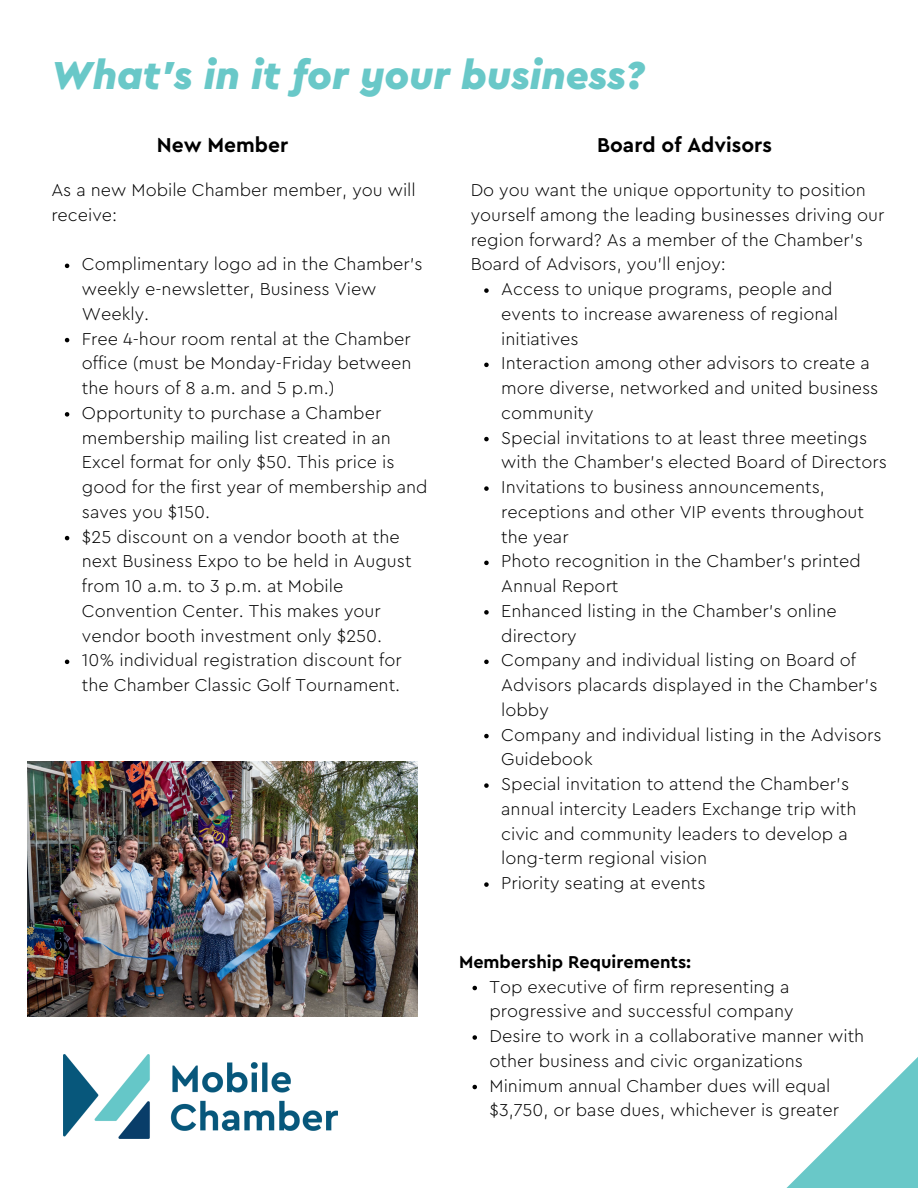
<style>
.page{position:relative;width:918px;height:1188px;background:#fff}
.page>*{position:absolute;margin:0;border:0;box-sizing:border-box;transform-origin:0 0}
.t1{font:italic 900 40.8px "Cera Pro";color:#69c8c8}
.t2{font:700 21px "Cera Pro";color:#000}
.t3{font:300 18px/24.8px "Cera Pro";color:#000}
.t4{font:700 18px "Cera Pro";color:#000}
</style>
<div class="page">
<svg style="left:786px;top:1057px;width:132px;height:131px"></svg>
<img style="left:27px;top:762px;width:391px;height:254px">
<img style="left:63px;top:1054px;width:275px;height:84px">
<svg style="left:65px;top:264px;width:4px;height:4px"></svg>
<svg style="left:65px;top:338px;width:4px;height:4px"></svg>
<svg style="left:65px;top:412px;width:4px;height:5px"></svg>
<svg style="left:65px;top:536px;width:4px;height:4px"></svg>
<svg style="left:65px;top:660px;width:4px;height:4px"></svg>
<svg style="left:472px;top:986px;width:5px;height:4px"></svg>
<svg style="left:472px;top:1035px;width:5px;height:5px"></svg>
<svg style="left:472px;top:1085px;width:5px;height:4px"></svg>
<svg style="left:484px;top:288px;width:5px;height:5px"></svg>
<svg style="left:484px;top:363px;width:5px;height:4px"></svg>
<svg style="left:484px;top:437px;width:5px;height:4px"></svg>
<svg style="left:484px;top:486px;width:5px;height:5px"></svg>
<svg style="left:484px;top:561px;width:5px;height:4px"></svg>
<svg style="left:484px;top:610px;width:5px;height:5px"></svg>
<svg style="left:484px;top:660px;width:5px;height:4px"></svg>
<svg style="left:484px;top:734px;width:5px;height:4px"></svg>
<svg style="left:484px;top:783px;width:5px;height:5px"></svg>
<svg style="left:484px;top:882px;width:5px;height:5px"></svg>
<h1 class="t1" style="left:51px;top:48px;width:594px">What's in it for your business?</h1>
<p class="t2" style="left:597px;top:131px;width:176px">Board of Advisors</p>
<p class="t3" style="left:471px;top:177px;width:397px">Do you want the unique opportunity to position</p>
<p class="t3" style="left:471px;top:202px;width:415px">yourself among the leading businesses driving our</p>
<p class="t3" style="left:471px;top:226px;width:394px">region forward? As a member of the Chamber’s</p>
<p class="t3" style="left:471px;top:251px;width:257px">Board of Advisors, you’ll enjoy:</p>
<p class="t3" style="left:501px;top:276px;width:333px">Access to unique programs, people and</p>
<p class="t3" style="left:501px;top:301px;width:338px">events to increase awareness of regional</p>
<p class="t3" style="left:501px;top:325px;width:79px">initiatives</p>
<p class="t3" style="left:501px;top:350px;width:370px">Interaction among other advisors to create a</p>
<p class="t3" style="left:501px;top:375px;width:379px">more diverse, networked and united business</p>
<p class="t3" style="left:501px;top:400px;width:94px">community</p>
<p class="t3" style="left:501px;top:424px;width:368px">Special invitations to at least three meetings</p>
<p class="t3" style="left:501px;top:449px;width:387px">with the Chamber’s elected Board of Directors</p>
<p class="t3" style="left:501px;top:474px;width:325px">Invitations to business announcements,</p>
<p class="t3" style="left:501px;top:499px;width:364px">receptions and other VIP events throughout</p>
<p class="t3" style="left:501px;top:523px;width:69px">the year</p>
<p class="t3" style="left:501px;top:548px;width:361px">Photo recognition in the Chamber’s printed</p>
<p class="t3" style="left:501px;top:573px;width:119px">Annual Report</p>
<p class="t3" style="left:501px;top:598px;width:337px">Enhanced listing in the Chamber’s online</p>
<p class="t3" style="left:501px;top:622px;width:77px">directory</p>
<p class="t3" style="left:501px;top:647px;width:356px">Company and individual listing on Board of</p>
<p class="t3" style="left:501px;top:672px;width:378px">Advisors placards displayed in the Chamber’s</p>
<p class="t3" style="left:501px;top:697px;width:49px">lobby</p>
<p class="t3" style="left:501px;top:721px;width:382px">Company and individual listing in the Advisors</p>
<p class="t3" style="left:501px;top:746px;width:93px">Guidebook</p>
<p class="t3" style="left:501px;top:771px;width:350px">Special invitation to attend the Chamber’s</p>
<p class="t3" style="left:501px;top:796px;width:357px">annual intercity Leaders Exchange trip with</p>
<p class="t3" style="left:501px;top:820px;width:348px">civic and community leaders to develop a</p>
<p class="t3" style="left:501px;top:845px;width:208px">long-term regional vision</p>
<p class="t3" style="left:501px;top:870px;width:206px">Priority seating at events</p>
<p class="t2" style="left:157px;top:131px;width:133px">New Member</p>
<p class="t3" style="left:51px;top:177px;width:366px">As a new Mobile Chamber member, you will receive:</p>
<p class="t3" style="left:82px;top:251px;width:347px">Complimentary logo ad in the Chamber’s weekly e-newsletter, Business View Weekly.<br>Free 4-hour room rental at the Chamber office (must be Monday-Friday between the hours of 8 a.m. and 5 p.m.)<br>Opportunity to purchase a Chamber membership mailing list created in an Excel format for only $50. This price is good for the first year of membership and saves you $150.<br>$25 discount on a vendor booth at the next Business Expo to be held in August from 10 a.m. to 3 p.m. at Mobile Convention Center. This makes your vendor booth investment only $250.<br>10% individual registration discount for the Chamber Classic Golf Tournament.</p>
<p class="t4" style="left:459px;top:950px;width:234px">Membership Requirements:</p>
<p class="t3" style="left:490px;top:973px;width:376px">Top executive of firm representing a progressive and successful company<br>Desire to work in a collaborative manner with other business and civic organizations Minimum annual Chamber dues will equal $3,750, or base dues, whichever is greater</p>
</div>
